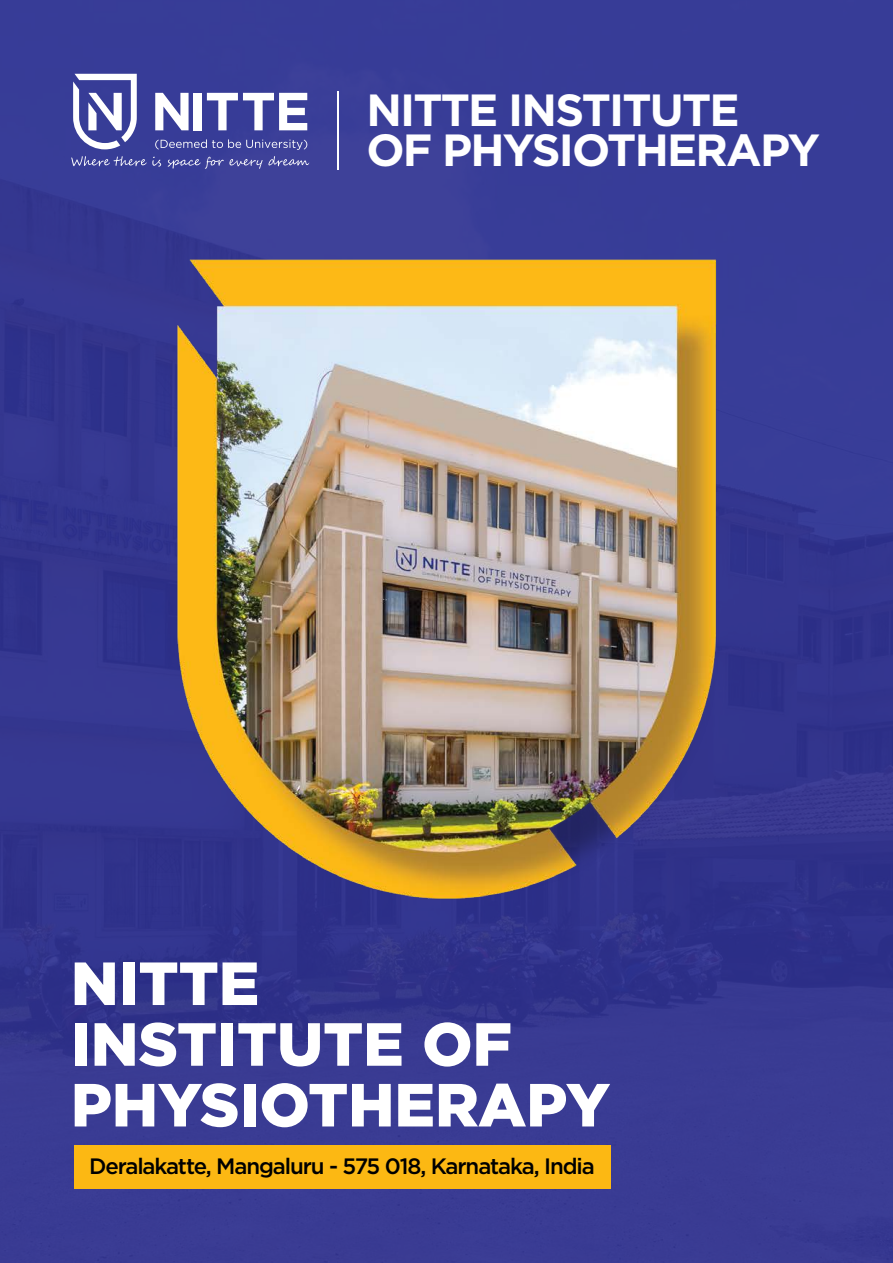
<style>
.page{position:relative;width:893px;height:1263px;background:#fff}
.page>*{position:absolute;margin:0;border:0;box-sizing:border-box;transform-origin:0 0}
.t1{font:900 60.75px/60.8px "Gotham";color:#fff}
.t2{font:700 45px/39.5px "Gotham";letter-spacing:-.04em;color:#fff}
.t3{font:500 22.2px "Gotham";letter-spacing:-.05em;color:#000}
</style>
<div class="page">
<div style="left:0;top:1233px;width:893px;height:30px;background:#3a3b93"></div>
<img style="left:0;top:0;width:893px;height:1233px">
<svg style="left:155px;top:93px;width:34px;height:37px"></svg>
<div style="left:194px;top:93px;width:8px;height:37px;background:#fff"></div>
<svg style="left:207px;top:93px;width:100px;height:37px"></svg>
<svg style="left:73px;top:74px;width:64px;height:75px"></svg>
<svg style="left:155px;top:139px;width:152px;height:11px;background:#5c5faa"></svg>
<svg style="left:71px;top:156px;width:90px;height:11px"></svg>
<svg style="left:168px;top:157px;width:94px;height:12px"></svg>
<svg style="left:268px;top:156px;width:41px;height:10px"></svg>
<h2 class="t2" style="left:366px;top:90px;width:455px">NITTE INSTITUTE<br>OF PHYSIOTHERAPY</h2>
<h1 class="t1" style="left:71px;top:952px;width:541px">NITTE<br>INSTITUTE OF<br>PHYSIOTHERAPY</h1>
<p class="t3" style="left:89px;top:1152px;width:507px">Deralakatte, Mangaluru - 575 018, Karnataka, India</p>
</div>
